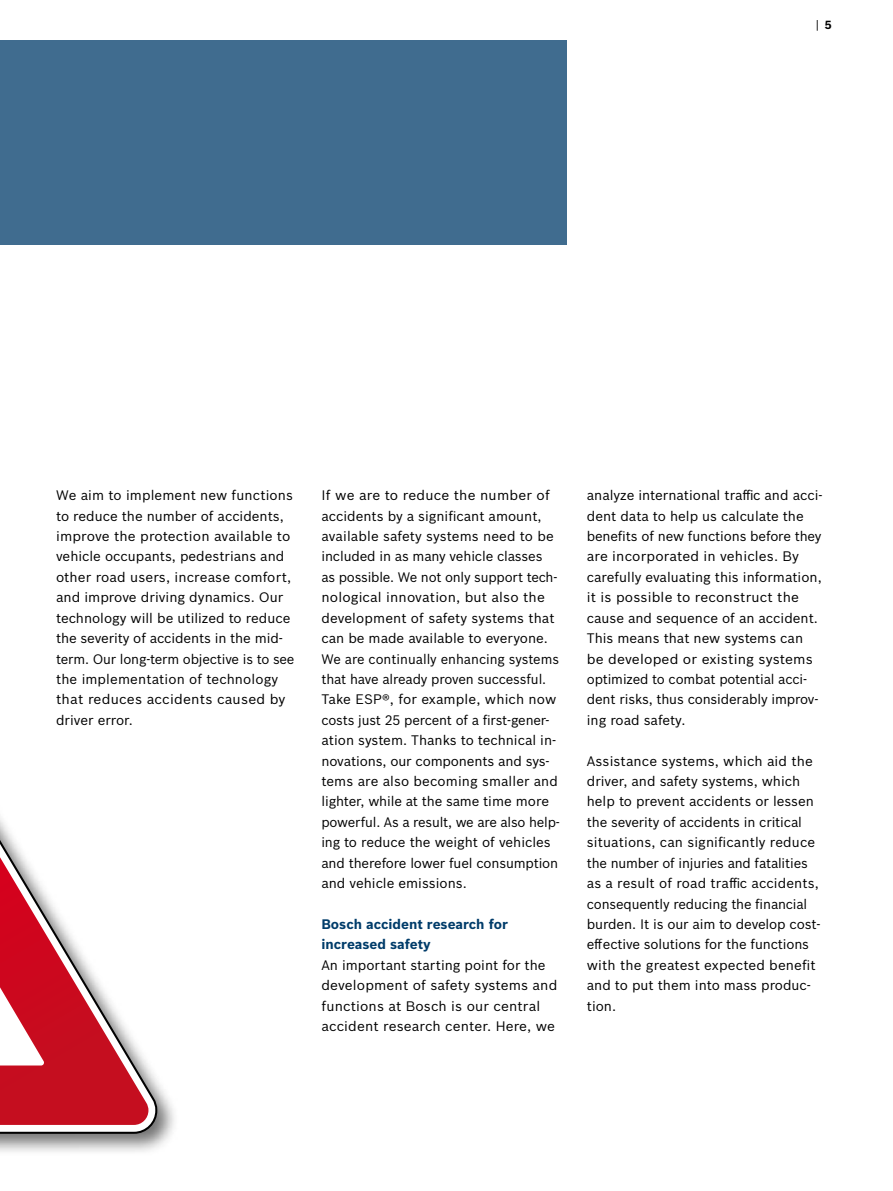
<style>
.page{position:relative;width:893px;height:1191px;background:#fff}
.page>*{position:absolute;margin:0;border:0;box-sizing:border-box;transform-origin:0 0}
.t1{font:13.5px/20.4px "Bosch Sans";color:#000}
.t2{font:700 13.5px/20.4px "Bosch Sans";color:#003c6a}
.t3{font:11.55px "Bosch Sans";color:#000}
.s1{font-weight:700}
</style>
<div class="page">
<div style="left:0;top:41px;width:566px;height:204px;background:#406c8f"></div>
<div style="left:0;top:638px;width:180px;height:518px;background:#000;opacity:.55"></div>
<svg style="left:0;top:638px;width:166px;height:504px"></svg>
<svg style="left:0;top:638px;width:162px;height:500px"></svg>
<svg style="left:0;top:769px;width:148px;height:356px"></svg>
<p class="t3" style="left:816px;top:16px;width:18px">| <span class="s1">5</span></p>
<p class="t1" style="left:56px;top:484px;width:240px">We aim to implement new functions to reduce the number of accidents, improve the protection available to vehicle occupants, pedestrians and other road users, increase comfort, and improve driving dynamics. Our technology will be utilized to reduce the severity of accidents in the mid&shy;term. Our long-term objective is to see the implementation of technology that reduces accidents caused by driver error.</p>
<p class="t1" style="left:321px;top:484px;width:240px">If we are to reduce the number of accidents by a significant amount, available safety systems need to be included in as many vehicle classes<br>as possible. We not only support tech&shy;nological innovation, but also the development of safety systems that can be made available to everyone.<br>We are continually enhancing systems that have already proven successful.<br>Take ESP®, for example, which now costs just 25 percent of a first-gener&shy;ation system. Thanks to technical in&shy;novations, our components and sys&shy;tems are also becoming smaller and lighter, while at the same time more powerful. As a result, we are also help&shy;ing to reduce the weight of vehicles and therefore lower fuel consumption and vehicle emissions.</p>
<p class="t2" style="left:321px;top:913px;width:188px">Bosch accident research for increased safety</p>
<p class="t1" style="left:321px;top:953px;width:237px">An important starting point for the development of safety systems and functions at Bosch is our central accident research center. Here, we</p>
<p class="t1" style="left:587px;top:484px;width:237px">analyze international traffic and acci&shy;dent data to help us calculate the benefits of new functions before they are incorporated in vehicles. By carefully evaluating this information, it is possible to reconstruct the cause and sequence of an accident.<br>This means that new systems can be developed or existing systems optimized to combat potential acci&shy;dent risks, thus considerably improv&shy;ing road safety.</p>
<p class="t1" style="left:587px;top:749px;width:235px">Assistance systems, which aid the driver, and safety systems, which help to prevent accidents or lessen the severity of accidents in critical situations, can significantly reduce the number of injuries and fatalities as a result of road traffic accidents, consequently reducing the financial burden. It is our aim to develop cost&shy;effective solutions for the functions with the greatest expected benefit and to put them into mass produc&shy;tion.</p>
</div>
